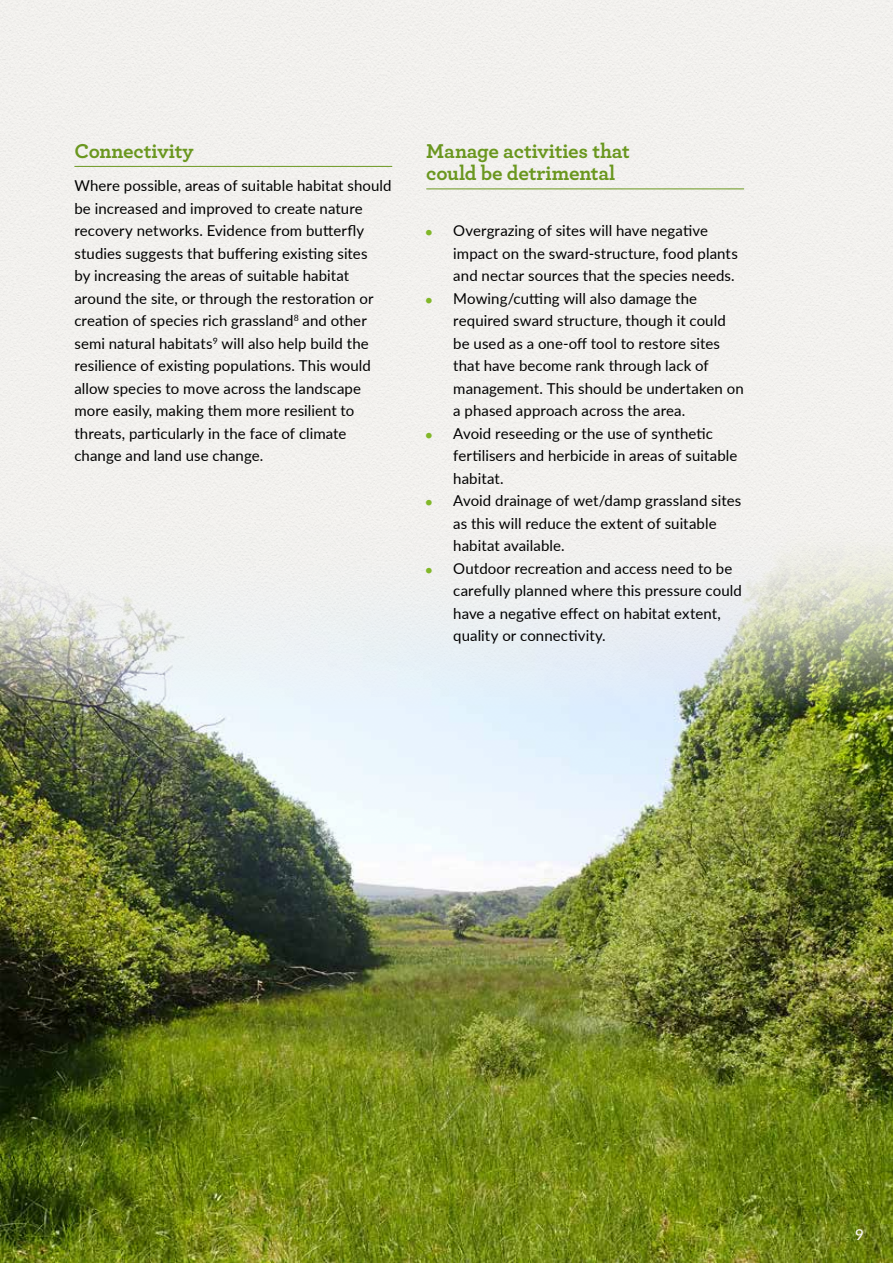
<style>
.page{position:relative;width:893px;height:1263px;background:#f2f1ee}
.page>*{position:absolute;margin:0;border:0;box-sizing:border-box;transform-origin:0 0}
.t1{font:700 21px/22.5px "Archer";letter-spacing:-.01em;color:#6a971f}
.t2{font:15px/22.5px "Lato";letter-spacing:.005em;color:#000}
.t3{font:500 15px "Lato";color:#faf8f5}
</style>
<div class="page">
<img style="left:0;top:522px;width:893px;height:741px">
<hr style="left:74px;top:166px;width:318px;height:1px;background:#6a971f">
<hr style="left:426px;top:189px;width:318px;height:1px;background:#6a971f">
<svg style="left:426px;top:568px;width:6px;height:5px"></svg>
<h1 class="t1" style="left:74px;top:138px;width:121px">Connectivity</h1>
<p class="t2" style="left:74px;top:174px;width:319px">Where possible, areas of suitable habitat should be increased and improved to create nature recovery networks. Evidence from butterfly studies suggests that buffering existing sites<br>by increasing the areas of suitable habitat around the site, or through the restoration or creation of species rich grassland<sup>8</sup> and other semi natural habitats<sup>9</sup> will also help build the resilience of existing populations. This would allow species to move across the landscape more easily, making them more resilient to threats, particularly in the face of climate change and land use change.</p>
<h1 class="t1" style="left:426px;top:138px;width:205px">Manage activities that could be detrimental</h1>
<p class="t2" style="left:453px;top:219px;width:292px">Overgrazing of sites will have negative impact on the sward-structure, food plants and nectar sources that the species needs.<br>Mowing/cutting will also damage the required sward structure, though it could be used as a one-off tool to restore sites that have become rank through lack of management. This should be undertaken on a phased approach across the area.<br>Avoid reseeding or the use of synthetic fertilisers and herbicide in areas of suitable habitat.<br>Avoid drainage of wet/damp grassland sites as this will reduce the extent of suitable habitat available.<br>Outdoor recreation and access need to be carefully planned where this pressure could have a negative effect on habitat extent, quality or connectivity.</p>
<p class="t3" style="left:855px;top:1223px;width:10px">9</p>
</div>
